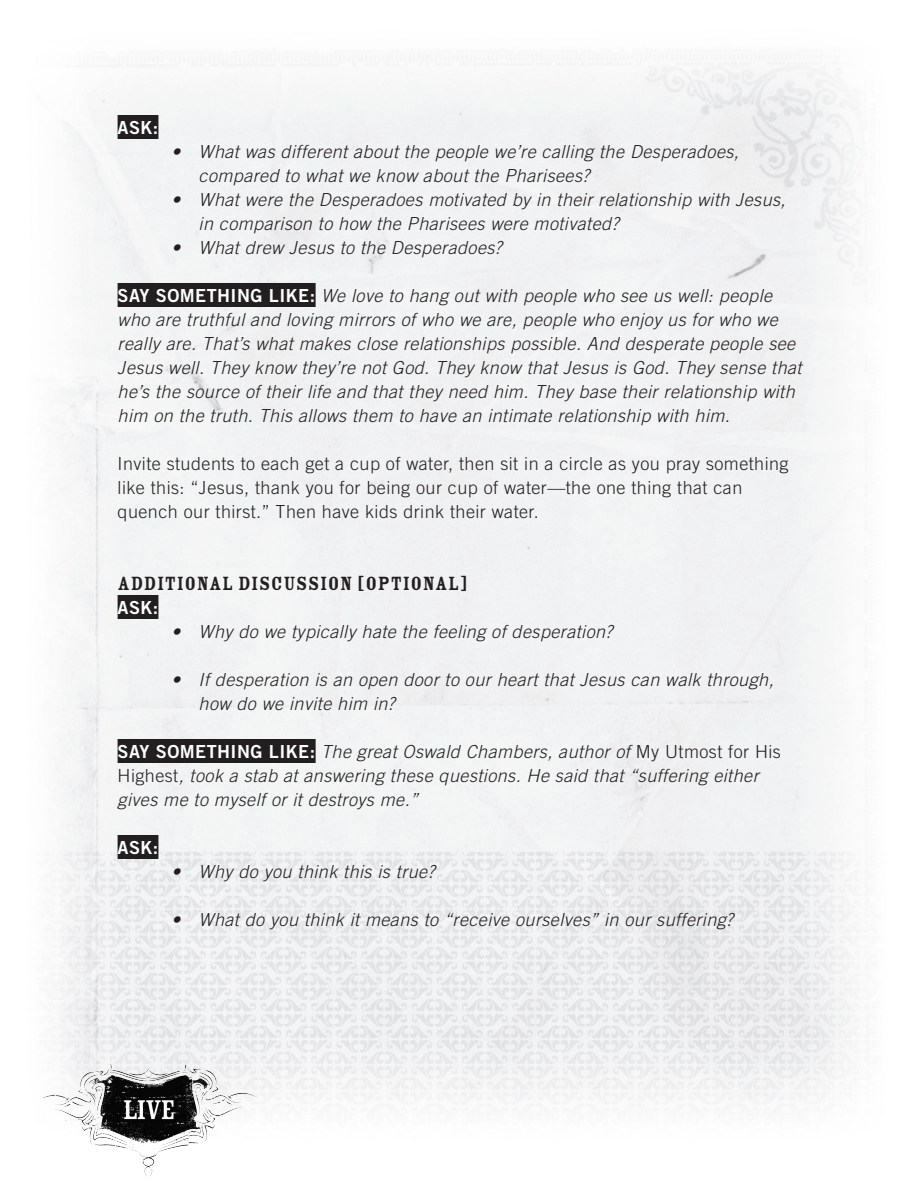
<style>
.page{position:relative;width:918px;height:1188px;background:#fff}
.page>*{position:absolute;margin:0;border:0;box-sizing:border-box;transform-origin:0 0}
.t1{font:21px "Rosewood Std Fill";letter-spacing:.025em;color:#231f20}
.t2{font:italic 300 18px/24px "Trade Gothic LT Std";letter-spacing:.025em;color:#231f20}
.t3{font:300 18px/24px "Trade Gothic LT Std";letter-spacing:.025em;color:#231f20}
.t4{font:18px "Trade Gothic LT Std Bd 2";letter-spacing:.025em;color:#fff}
.s1{font-family:"Trade Gothic LT Std Bd 2";font-weight:400;font-style:normal;color:#fff}
.s2{font-style:normal}
</style>
<div class="page">
<img style="left:43px;top:56px;width:819px;height:1054px">
<img style="left:44px;top:1065px;width:213px;height:111px">
<div style="left:118px;top:115px;width:40px;height:24px;background:#231f20"></div>
<div style="left:118px;top:283px;width:198px;height:24px;background:#231f20"></div>
<div style="left:118px;top:595px;width:40px;height:24px;background:#231f20"></div>
<div style="left:118px;top:739px;width:198px;height:24px;background:#231f20"></div>
<div style="left:118px;top:835px;width:40px;height:24px;background:#231f20"></div>
<p class="t4" style="left:118px;top:117px;width:42px">ASK:</p>
<p class="t2" style="left:199px;top:140px;width:542px;text-indent:-27px">• What was different about the people we’re calling the Desperadoes, compared to what we know about the Pharisees?</p>
<p class="t2" style="left:199px;top:188px;width:589px;text-indent:-27px">• What were the Desperadoes motivated by in their relationship with Jesus, in comparison to how the Pharisees were motivated?</p>
<p class="t2" style="left:172px;top:236px;width:332px">• What drew Jesus to the Desperadoes?</p>
<p class="t2" style="left:118px;top:284px;width:686px"><span class="s1">SAY SOMETHING LIKE:</span> We love to hang out with people who see us well: people who are truthful and loving mirrors of who we are, people who enjoy us for who we really are. That’s what makes close relationships possible. And desperate people see Jesus well. They know they’re not God. They know that Jesus is God. They sense that he’s the source of their life and that they need him. They base their relationship with him on the truth. This allows them to have an intimate relationship with him.</p>
<p class="t3" style="left:118px;top:452px;width:673px">Invite students to each get a cup of water, then sit in a circle as you pray something like this: “Jesus, thank you for being our cup of water—the one thing that can quench our thirst.” Then have kids drink their water.</p>
<p class="t1" style="left:118px;top:573px;width:351px">ADDITIONAL DISCUSSION [OPTIONAL]</p>
<p class="t4" style="left:118px;top:597px;width:42px">ASK:</p>
<p class="t2" style="left:172px;top:620px;width:443px">• Why do we typically hate the feeling of desperation?</p>
<p class="t2" style="left:199px;top:668px;width:577px;text-indent:-27px">• If desperation is an open door to our heart that Jesus can walk through, how do we invite him in?</p>
<p class="t2" style="left:118px;top:740px;width:665px"><span class="s1">SAY SOMETHING LIKE:</span> The great Oswald Chambers, author of <span class="s2">My Utmost for His<br>Highest</span>, took a stab at answering these questions. He said that “suffering either gives me to myself or it destroys me.”</p>
<p class="t4" style="left:118px;top:837px;width:42px">ASK:</p>
<p class="t2" style="left:172px;top:860px;width:265px">• Why do you think this is true?</p>
<p class="t2" style="left:172px;top:908px;width:563px">• What do you think it means to “receive ourselves” in our suffering?</p>
</div>
